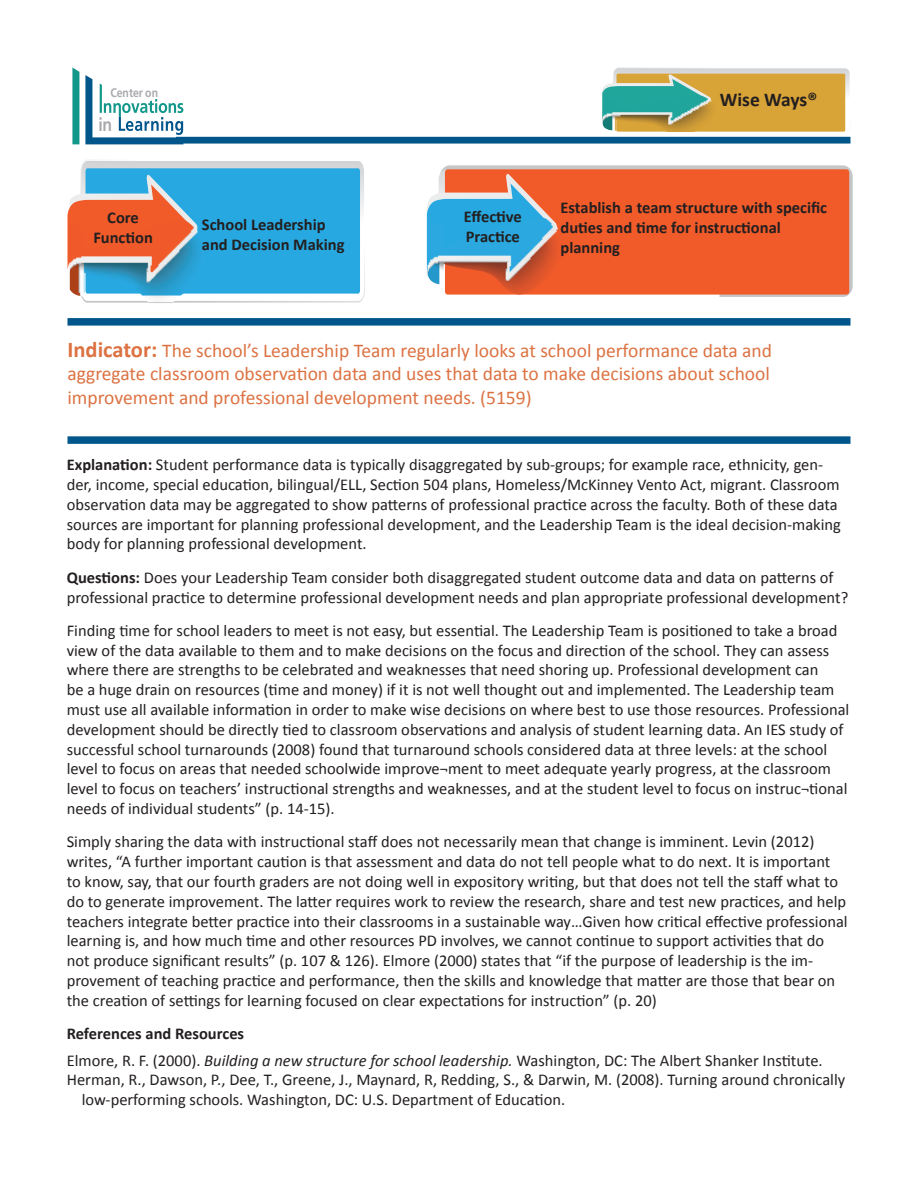
<style>
.page{position:relative;width:918px;height:1188px;background:#fff}
.page>*{position:absolute;margin:0;border:0;box-sizing:border-box;transform-origin:0 0}
.t1{font:19.5px/23.4px "Calibri";color:#dc7242;text-align:justify}
.t2{font:700 19.5px "Calibri";letter-spacing:-.005em;color:#231f20}
.t3{font:700 18.6px "Frutiger LT";color:#a8a9ad;scale:.85 1}
.references{font:16.5px/19.8px "Calibri";color:#231f20}
.t4{font:700 16.5px/19.8px "Calibri";color:#231f20}
.t5{font:700 12.45px "Frutiger LT";color:#a8a9ad;scale:.85 1}
.s1{font-weight:700;font-size:22.5px}
.s2{font-weight:700}
.s3{font-style:italic}
</style>
<div class="page">
<svg style="left:603px;top:68px;width:247px;height:64px;background:#d2af5c"></svg>
<img style="left:603px;top:91px;width:114px;height:41px">
<svg style="left:67px;top:160px;width:298px;height:143px;background:#5cafd4"></svg>
<img style="left:70px;top:220px;width:135px;height:83px">
<svg style="left:443px;top:165px;width:410px;height:132px;background:#cbcacb"></svg>
<div style="left:445px;top:169px;width:404px;height:126px;background:#f15b2a;border-radius:3px"></div>
<svg style="left:427px;top:169px;width:293px;height:128px"></svg>
<img style="left:427px;top:209px;width:138px;height:88px">
<div style="left:68px;top:318px;width:782px;height:8px;background:#00558b"></div>
<div style="left:67px;top:436px;width:783px;height:8px;background:#00558b"></div>
<svg style="left:72px;top:68px;width:7px;height:76px"></svg>
<svg style="left:85px;top:75px;width:98px;height:69px"></svg>
<div style="left:176px;top:137px;width:674px;height:7px;background:#00558b"></div>
<p class="t5" style="left:110px;top:85px;width:58px">Center on</p>
<p class="t3" style="left:98px;top:114px;width:18px">in</p>
<p class="t4" style="left:93px;top:208px;width:61px;text-align:center">Core<br>Function</p>
<p class="t4" style="left:464px;top:207px;width:60px">Effective<br>Practice</p>
<p class="t4" style="left:202px;top:214px;width:144px">School Leadership and Decision Making</p>
<p class="t2" style="left:720px;top:87px;width:99px">Wise Ways®</p>
<p class="t4" style="left:561px;top:198px;width:268px">Establish a team structure with specific duties and time for instructional planning</p>
<p class="t1" style="left:68px;top:339px;width:706px"><span class="s1">Indicator:</span> The school’s Leadership Team regularly looks at school performance data and aggregate classroom observation data and uses that data to make decisions about school improvement and professional development needs. (5159)</p>
<p class="references" style="left:67px;top:455px;width:776px"><span class="s2">Explanation:</span> Student performance data is typically disaggregated by sub-groups; for example race, ethnicity, gen&shy;der, income, special education, bilingual/ELL, Section 504 plans, Homeless/McKinney Vento Act, migrant. Classroom observation data may be aggregated to show patterns of professional practice across the faculty. Both of these data sources are important for planning professional development, and the Leadership Team is the ideal decision-making body for planning professional development.</p>
<p class="references" style="left:67px;top:567px;width:783px"><span class="s2">Questions:</span> Does your Leadership Team consider both disaggregated student outcome data and data on patterns of professional practice to determine professional development needs and plan appropriate professional development?</p>
<p class="references" style="left:67px;top:621px;width:784px">Finding time for school leaders to meet is not easy, but essential. The Leadership Team is positioned to take a broad view of the data available to them and to make decisions on the focus and direction of the school. They can assess where there are strengths to be celebrated and weaknesses that need shoring up. Professional development can<br>be a huge drain on resources (time and money) if it is not well thought out and implemented. The Leadership team must use all available information in order to make wise decisions on where best to use those resources. Professional development should be directly tied to classroom observations and analysis of student learning data. An IES study of successful school turnarounds (2008) found that turnaround schools considered data at three levels: at the school level to focus on areas that needed schoolwide improve¬ment to meet adequate yearly progress, at the classroom level to focus on teachers’ instructional strengths and weaknesses, and at the student level to focus on instruc¬tional needs of individual students” (p. 14-15).</p>
<p class="references" style="left:67px;top:832px;width:782px">Simply sharing the data with instructional staff does not necessarily mean that change is imminent. Levin (2012) writes, “A further important caution is that assessment and data do not tell people what to do next. It is important to know, say, that our fourth graders are not doing well in expository writing, but that does not tell the staff what to do to generate improvement. The latter requires work to review the research, share and test new practices, and help teachers integrate better practice into their classrooms in a sustainable way…Given how critical effective professional learning is, and how much time and other resources PD involves, we cannot continue to support activities that do not produce significant results” (p. 107 &amp; 126). Elmore (2000) states that “if the purpose of leadership is the im&shy;provement of teaching practice and performance, then the skills and knowledge that matter are those that bear on the creation of settings for learning focused on clear expectations for instruction” (p. 20)</p>
<p class="t4" style="left:67px;top:1024px;width:179px">References and Resources</p>
<p class="references" style="left:67px;top:1050px;width:758px">Elmore, R. F. (2000). <span class="s3">Building a new structure for school leadership.</span> Washington, DC: The Albert Shanker Institute.</p>
<p class="references" style="left:82px;top:1070px;width:765px;text-indent:-15px">Herman, R., Dawson, P., Dee, T., Greene, J., Maynard, R, Redding, S., &amp; Darwin, M. (2008). Turning around chronically low-performing schools. Washington, DC: U.S. Department of Education.</p>
</div>
